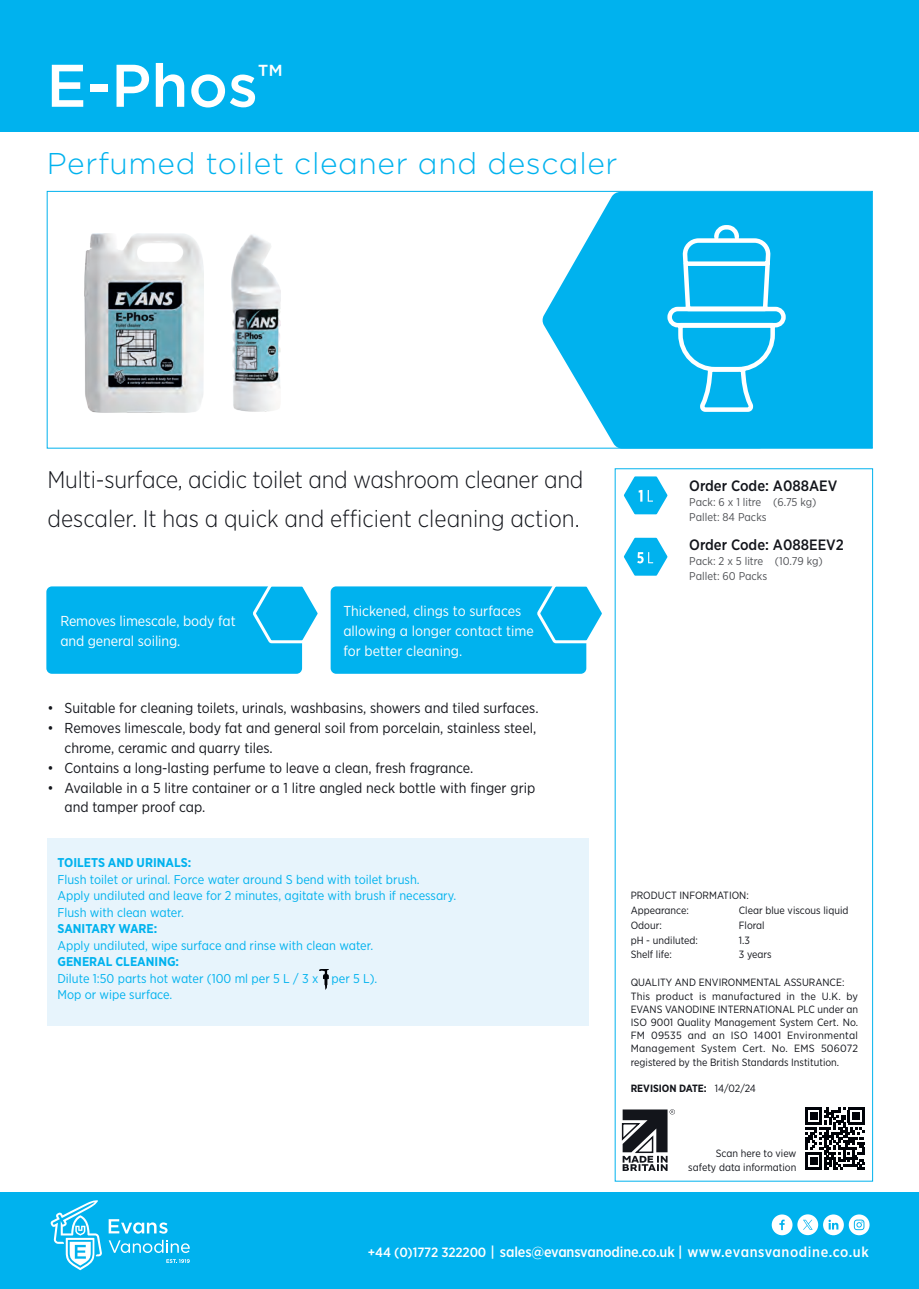
<style>
.page{position:relative;width:919px;height:1289px;background:#fff}
.page>*{position:absolute;margin:0;border:0;box-sizing:border-box;transform-origin:0 0}
.Product_Name{font:500 60px "Gotham";color:#fff}
.Product_Sub-title{font:300 30px "Gotham";letter-spacing:.02em;color:#00b2ee}
.Product_Description{font:300 24px/39.6px "Gotham Narrow";letter-spacing:-.01em;color:#13151b}
.t1{font:500 15px "Gotham Narrow";color:#13151b}
.t2{font:500 14.55px "Gotham Narrow";letter-spacing:-.01em;color:#fff}
.t3{font:14.4px/19.8px "Gotham Narrow";color:#13151b}
.Box_Quote_Text{font:14.4px/19.8px "Gotham Narrow";color:#fff}
.How_to_Use_Text{font:12.75px "Gotham Narrow";color:#00b2ee}
.How_to_Use_Text-2{font:700 12.75px "Gotham Narrow";color:#00b2ee}
.t4{font:11.25px "Gotham Narrow";color:#505256}
.Micro_Text{font:10.5px/13.2px "Gotham Narrow";color:#13151b;text-align:justify}
.Micro_Text-2{font:700 10.5px "Gotham Narrow";color:#13151b}
.s1{font-weight:400}
.s2{font-size:13.5px}
</style>
<div class="page">
<svg style="left:542px;top:193px;width:328px;height:253px;background:#26bdf0"></svg>
<div style="left:46px;top:586px;width:256px;height:87px;background:#00b2ee;border-radius:6px"></div>
<svg style="left:250px;top:586px;width:68px;height:59px"></svg>
<div style="left:330px;top:586px;width:256px;height:87px;background:#00b2ee;border-radius:6px"></div>
<svg style="left:534px;top:586px;width:68px;height:59px"></svg>
<div style="left:0;top:1191px;width:918px;height:97px;background:#00b2ee"></div>
<div style="left:0;top:0;width:918px;height:132px;background:#00b2ee"></div>
<svg style="left:51px;top:1200px;width:51px;height:70px"></svg>
<svg style="left:109px;top:1219px;width:58px;height:14px"></svg>
<svg style="left:109px;top:1239px;width:81px;height:13px"></svg>
<svg style="left:166px;top:1259px;width:24px;height:3px"></svg>
<div style="left:47px;top:191px;width:825px;height:257px;border:1px solid #00b2ee"></div>
<svg style="left:623px;top:537px;width:44px;height:38px"></svg>
<div style="left:48px;top:838px;width:540px;height:187px;background:#e7f4fc"></div>
<img style="left:319px;top:969px;width:9px;height:20px">
<img style="left:85px;top:234px;width:118px;height:178px">
<img style="left:231px;top:234px;width:50px;height:178px">
<svg style="left:665px;top:223px;width:123px;height:191px;background:#29bef0"></svg>
<svg style="left:621px;top:1109px;width:54px;height:61px"></svg>
<svg style="left:771px;top:1214px;width:98px;height:21px"></svg>
<svg style="left:805px;top:1107px;width:59px;height:62px"></svg>
<div style="left:810px;top:1157px;width:7px;height:7px;background:#000208"></div>
<svg style="left:623px;top:476px;width:44px;height:38px"></svg>
<p class="Product_Name" style="left:46px;top:46px;width:238px">E-Phos<sup>™</sup></p>
<p class="Product_Sub-title" style="left:47px;top:144px;width:572px">Perfumed toilet cleaner and descaler</p>
<p class="Product_Description" style="left:48px;top:459px;width:537px">Multi-surface, acidic toilet and washroom cleaner and descaler. It has a quick and efficient cleaning action.</p>
<p class="Box_Quote_Text" style="left:60px;top:611px;width:177px">Removes limescale, body fat and general soiling.</p>
<p class="Box_Quote_Text" style="left:343px;top:601px;width:179px">Thickened, clings to surfaces</p>
<p class="Box_Quote_Text" style="left:343px;top:621px;width:192px">allowing a longer contact time</p>
<p class="Box_Quote_Text" style="left:343px;top:640px;width:120px">for better cleaning.</p>
<p class="t3" style="left:48px;top:698px;width:492px">• Suitable for cleaning toilets, urinals, washbasins, showers and tiled surfaces.</p>
<p class="t3" style="left:65px;top:718px;width:473px;text-indent:-17px">• Removes limescale, body fat and general soil from porcelain, stainless steel, chrome, ceramic and quarry tiles.</p>
<p class="t3" style="left:48px;top:757px;width:427px">• Contains a long-lasting perfume to leave a clean, fresh fragrance.</p>
<p class="t3" style="left:65px;top:777px;width:472px;text-indent:-17px">• Available in a 5 litre container or a 1 litre angled neck bottle with finger grip and tamper proof cap.</p>
<p class="How_to_Use_Text-2" style="left:57px;top:854px;width:135px">TOILETS AND URINALS:</p>
<p class="How_to_Use_Text" style="left:57px;top:871px;width:364px">Flush toilet or urinal. Force water around S bend with toilet brush.</p>
<p class="How_to_Use_Text" style="left:57px;top:887px;width:400px">Apply undiluted and leave for 2 minutes, agitate with brush if necessary.</p>
<p class="How_to_Use_Text" style="left:57px;top:904px;width:128px">Flush with clean water.</p>
<p class="How_to_Use_Text-2" style="left:57px;top:920px;width:101px">SANITARY WARE:</p>
<p class="How_to_Use_Text" style="left:57px;top:937px;width:317px">Apply undiluted, wipe surface and rinse with clean water.</p>
<p class="How_to_Use_Text-2" style="left:57px;top:953px;width:123px">GENERAL CLEANING:</p>
<p class="How_to_Use_Text" style="left:57px;top:970px;width:321px">Dilute 1:50 parts hot water (100 ml per 5 L / 3 x per 5 L).</p>
<p class="How_to_Use_Text" style="left:57px;top:986px;width:116px">Mop or wipe surface.</p>
<p class="t1" style="left:689px;top:476px;width:150px">Order Code: A088AEV</p>
<p class="t4" style="left:689px;top:495px;width:129px">Pack: 6 x 1 litre (6.75 kg)</p>
<p class="t4" style="left:689px;top:510px;width:79px">Pallet: 84 Packs</p>
<p class="t1" style="left:689px;top:535px;width:156px">Order Code: A088EEV2</p>
<p class="t4" style="left:689px;top:554px;width:135px">Pack: 2 x 5 litre (10.79 kg)</p>
<p class="t4" style="left:689px;top:569px;width:80px">Pallet: 60 Packs</p>
<p class="Micro_Text" style="left:630px;top:888px;width:120px">PRODUCT INFORMATION:</p>
<p class="Micro_Text" style="left:630px;top:903px;width:60px">Appearance:</p>
<p class="Micro_Text" style="left:738px;top:903px;width:111px">Clear blue viscous liquid</p>
<p class="Micro_Text" style="left:630px;top:918px;width:33px">Odour:</p>
<p class="Micro_Text" style="left:738px;top:918px;width:27px">Floral</p>
<p class="Micro_Text" style="left:630px;top:933px;width:69px">pH - undiluted:</p>
<p class="Micro_Text" style="left:738px;top:933px;width:13px">1.3</p>
<p class="Micro_Text" style="left:630px;top:947px;width:43px">Shelf life:</p>
<p class="Micro_Text" style="left:738px;top:947px;width:34px">3 years</p>
<p class="Micro_Text" style="left:630px;top:975px;width:215px">QUALITY AND ENVIRONMENTAL ASSURANCE:</p>
<p class="Micro_Text" style="left:630px;top:989px;width:229px">This product is manufactured in the U.K. by EVANS VANODINE INTERNATIONAL PLC under an ISO 9001 Quality Management System Cert. No.<br>FM 09535 and an ISO 14001 Environmental Management System Cert. No. EMS 506072 registered by the British Standards Institution.</p>
<p class="Micro_Text-2" style="left:630px;top:1081px;width:127px">REVISION DATE: <span class="s1">14/02/24</span></p>
<p class="Micro_Text" style="left:688px;top:1146px;width:110px;text-align:right">Scan here to view safety data information</p>
<h3 class="t2" style="left:368px;top:1242px;width:502px"><span class="s2">+44 (0)1772 322200</span> | sales@evansvanodine.co.uk | www.evansvanodine.co.uk</h3>
</div>
